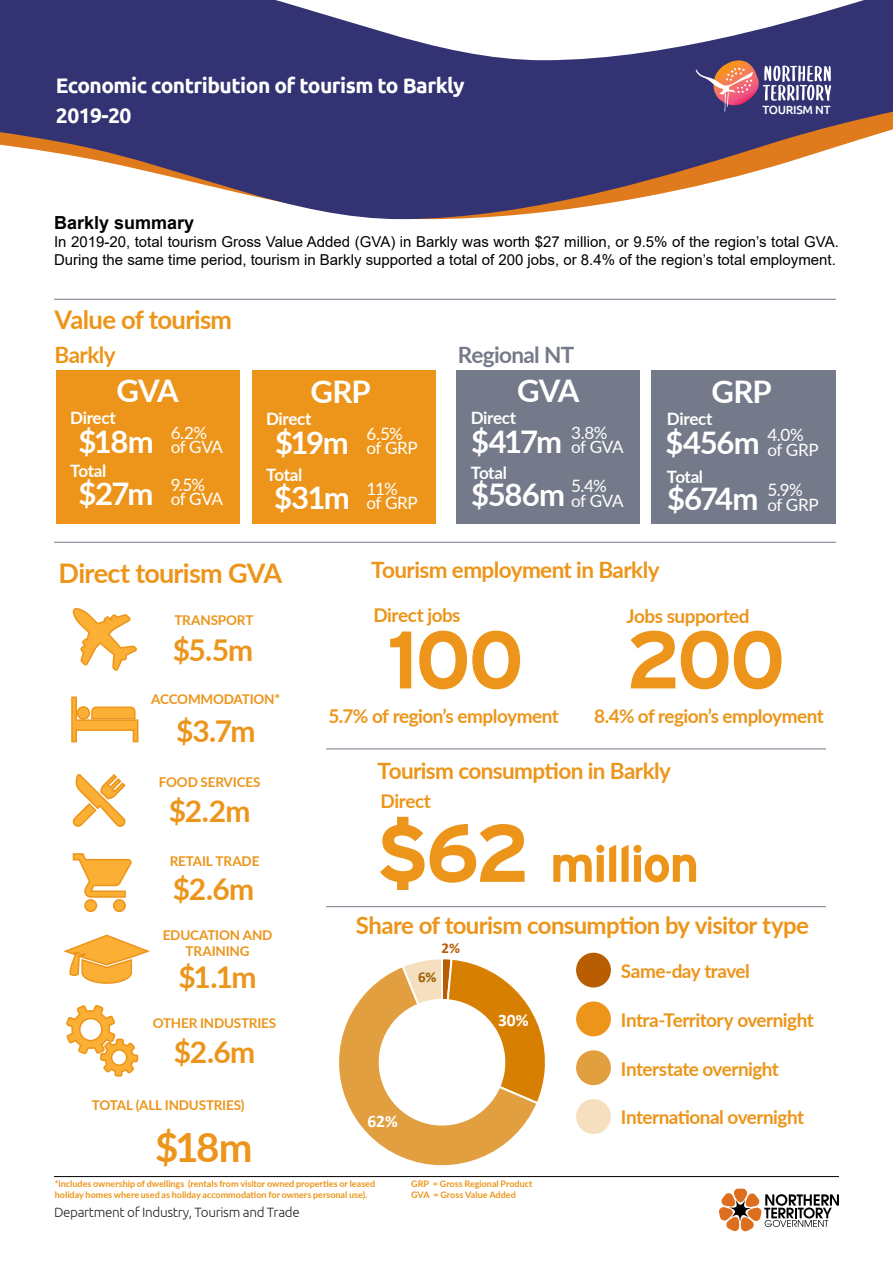
<style>
.page{position:relative;width:893px;height:1263px;background:#fff}
.page>*{position:absolute;margin:0;border:0;box-sizing:border-box;transform-origin:0 0}
.t1{font:700 81.3px "Interstate";letter-spacing:-.035em;color:#ec951a}
.t2{font:700 51px "Interstate";letter-spacing:-.04em;color:#ec951a}
.t3{font:700 40.35px "Lato";color:#ec951a}
.t4{font:700 31.05px/50.7px "Lato";letter-spacing:-.05em;color:#fff}
.t5{font:700 30px "Lato";letter-spacing:-.03em;color:#ec951a}
.t6{font:700 27px "Lato";letter-spacing:-.03em;color:#ec951a}
.t7{font:700 25.65px "Lato";letter-spacing:-.025em;color:#ec951a}
.t8{font:700 24px "Lato";letter-spacing:-.025em;color:#ec951a}
.t9{font:700 22.5px "Lato";letter-spacing:-.025em;color:#ec951a}
.t10{font:700 22.5px "Lato";letter-spacing:-.03em;color:#747a89}
.t11{font:700 21px/30px "Ubuntu";letter-spacing:-.025em;color:#fff}
.t12{font:700 18.9px "Lato";letter-spacing:-.025em;color:#ec951a}
.t13{font:700 18px "Arial";color:#000}
.t14{font:700 17.55px "Calibri";color:#fff}
.t15{font:17.1px/14.5px "Lato";letter-spacing:-.04em;color:#fff}
.t16{font:700 17.1px "Lato";letter-spacing:-.02em;color:#fff}
.t17{font:15px/18px "Arial";color:#000}
.t18{font:700 15px "Calibri";color:#b95d03}
.t19{font:700 15px "Calibri";color:#9b5d03}
.t20{font:700 13.5px/16.2px "Lato";letter-spacing:-.015em;color:#ec951a;text-align:center}
.t21{font:300 13.5px "Ubuntu";letter-spacing:-.025em;color:#292829}
.t22{font:500 11.85px "Ubuntu";letter-spacing:-.025em;color:#fff}
.t23{font:700 9px/10.5px "Lato";color:#ec951a}
.s1{font-size:81.3px}
</style>
<div class="page">
<svg style="left:0;top:60px;width:893px;height:159px;fill:#333374"></svg>
<svg style="left:0;top:0;width:893px;height:60px;fill:#333374"></svg>
<svg style="left:719px;top:1188px;width:120px;height:43px"></svg>
<hr style="left:54px;top:1176px;width:785px;height:1px;background:#000">
<svg style="left:696px;top:61px;width:135px;height:51px;background:#7f668a"></svg>
<div style="left:56px;top:370px;width:183px;height:153px;background:#ec951a"></div>
<div style="left:252px;top:370px;width:183px;height:153px;background:#ec951a"></div>
<hr style="left:54px;top:542px;width:782px;height:1px;background:#747a89">
<hr style="left:326px;top:748px;width:500px;height:1px;background:#747a89">
<svg style="left:64px;top:934px;width:86px;height:50px"></svg>
<svg style="left:73px;top:774px;width:53px;height:53px"></svg>
<svg style="left:71px;top:608px;width:68px;height:135px"></svg>
<div style="left:77px;top:707px;width:12px;height:12px;background:#fbaf34;border-radius:50%"></div>
<div style="left:77px;top:706px;width:13px;height:14px;border:2px solid #ec951a;border-radius:50%"></div>
<svg style="left:72px;top:853px;width:60px;height:60px"></svg>
<svg style="left:66px;top:1004px;width:73px;height:73px"></svg>
<hr style="left:54px;top:299px;width:782px;height:1px;background:#747a89">
<hr style="left:326px;top:906px;width:500px;height:1px;background:#747a89">
<div style="left:576px;top:953px;width:35px;height:34px;background:#b95d03;border-radius:50%"></div>
<div style="left:576px;top:1001px;width:35px;height:35px;background:#ec951a;border-radius:50%"></div>
<div style="left:576px;top:1050px;width:35px;height:35px;background:#e19f40;border-radius:50%"></div>
<div style="left:576px;top:1099px;width:35px;height:35px;background:#f5dfbf;border-radius:50%"></div>
<div style="left:457px;top:370px;width:183px;height:153px;background:#747a89"></div>
<div style="left:651px;top:370px;width:185px;height:153px;background:#747a89"></div>
<svg style="left:324px;top:968px;width:216px;height:210px"></svg>
<svg style="left:400px;top:959px;width:145px;height:147px"></svg>
<h3 class="t11" style="left:56px;top:70px;width:410px">Economic contribution of tourism to Barkly<br>2019-20</h3>
<p class="t22" style="left:763px;top:102px;width:70px">TOURISM NT</p>
<p class="t13" style="left:54px;top:210px;width:142px">Barkly summary</p>
<p class="t17" style="left:54px;top:233px;width:786px">In 2019-20, total tourism Gross Value Added (GVA) in Barkly was worth $27 million, or 9.5% of the region’s total GVA.<br>During the same time period, tourism in Barkly supported a total of 200 jobs, or 8.4% of the region’s total employment.</p>
<h3 class="t7" style="left:54px;top:301px;width:179px">Value of tourism</h3>
<h3 class="t9" style="left:55px;top:338px;width:63px">Barkly</h3>
<h3 class="t10" style="left:458px;top:338px;width:118px">Regional NT</h3>
<h3 class="t4" style="left:78px;top:364px;width:102px;line-height:51.3px;text-indent:38px">GVA $18m $27m</h3>
<p class="t16" style="left:70px;top:405px;width:47px">Direct</p>
<p class="t15" style="left:171px;top:425px;width:54px">6.2% of GVA</p>
<p class="t15" style="left:171px;top:476px;width:54px">9.5% of GVA</p>
<p class="t16" style="left:70px;top:458px;width:38px">Total</p>
<h3 class="t4" style="left:275px;top:365px;width:97px;text-indent:35px">GRP $19m</h3>
<h3 class="t4" style="left:274px;top:471px;width:77px">$31m</h3>
<p class="t16" style="left:266px;top:406px;width:47px">Direct</p>
<p class="t15" style="left:367px;top:425px;width:53px">6.5% of GRP</p>
<p class="t15" style="left:367px;top:480px;width:53px">11%<br>of GRP</p>
<p class="t16" style="left:266px;top:462px;width:38px">Total</p>
<h3 class="t4" style="left:471px;top:364px;width:110px;text-indent:46px">GVA $417m</h3>
<h3 class="t4" style="left:471px;top:468px;width:95px">$586m</h3>
<p class="t16" style="left:471px;top:405px;width:47px">Direct</p>
<p class="t15" style="left:571px;top:425px;width:54px">3.8% of GVA</p>
<p class="t15" style="left:571px;top:478px;width:54px">5.4% of GVA</p>
<p class="t16" style="left:471px;top:460px;width:38px">Total</p>
<h3 class="t4" style="left:486px;top:467px;width:76px">762m</h3>
<p class="t15" style="left:570px;top:476px;width:33px">11%</p>
<h3 class="t4" style="left:666px;top:365px;width:108px;text-indent:46px">GRP $456m</h3>
<h3 class="t4" style="left:667px;top:472px;width:93px">$674m</h3>
<p class="t16" style="left:667px;top:406px;width:47px">Direct</p>
<p class="t15" style="left:767px;top:427px;width:53px">4.0% of GRP</p>
<p class="t15" style="left:767px;top:482px;width:53px">5.9% of GRP</p>
<p class="t16" style="left:667px;top:464px;width:38px">Total</p>
<h3 class="t4" style="left:682px;top:471px;width:54px">849</h3>
<p class="t15" style="left:766px;top:480px;width:34px">10%</p>
<h3 class="t6" style="left:59px;top:553px;width:225px">Direct tourism GVA</h3>
<p class="t20" style="left:174px;top:612px;width:81px">TRANSPORT</p>
<h3 class="t5" style="left:173px;top:628px;width:82px">$5.5m</h3>
<p class="t20" style="left:151px;top:690px;width:130px">ACCOMMODATION*</p>
<h3 class="t5" style="left:176px;top:709px;width:81px">$3.7m</h3>
<p class="t20" style="left:159px;top:773px;width:103px">FOOD SERVICES</p>
<h3 class="t5" style="left:169px;top:789px;width:83px">$2.2m</h3>
<p class="t20" style="left:170px;top:852px;width:91px">RETAIL TRADE</p>
<h3 class="t5" style="left:173px;top:867px;width:83px">$2.6m</h3>
<p class="t20" style="left:163px;top:926px;width:111px">EDUCATION AND<br>TRAINING</p>
<h3 class="t5" style="left:179px;top:955px;width:80px">$1.1m</h3>
<p class="t20" style="left:153px;top:1014px;width:125px">OTHER INDUSTRIES</p>
<h3 class="t5" style="left:174px;top:1030px;width:83px">$2.6m</h3>
<p class="t20" style="left:92px;top:1096px;width:154px">TOTAL (ALL INDUSTRIES)</p>
<h3 class="t3" style="left:155px;top:1117px;width:99px">$18m</h3>
<h3 class="t9" style="left:371px;top:553px;width:290px">Tourism employment in Barkly</h3>
<p class="t12" style="left:373px;top:601px;width:89px">Direct jobs</p>
<h1 class="t1" style="left:387px;top:614px;width:139px">100</h1>
<p class="t12" style="left:328px;top:702px;width:232px">5.7% of region’s employment</p>
<p class="t12" style="left:626px;top:603px;width:125px">Jobs supported</p>
<h1 class="t1" style="left:626px;top:614px;width:161px">200</h1>
<p class="t12" style="left:594px;top:702px;width:231px">8.4% of region’s employment</p>
<h3 class="t9" style="left:378px;top:754px;width:295px">Tourism consumption in Barkly</h3>
<h2 class="t2" style="left:376px;top:835px;width:325px"><span class="s1">$62</span> million</h2>
<p class="t12" style="left:381px;top:788px;width:52px">Direct</p>
<h3 class="t8" style="left:356px;top:908px;width:454px">Share of tourism consumption by visitor type</h3>
<p class="t18" style="left:442px;top:938px;width:20px">2%</p>
<p class="t19" style="left:418px;top:967px;width:20px">6%</p>
<p class="t14" style="left:367px;top:1108px;width:32px">62%</p>
<p class="t14" style="left:498px;top:1007px;width:32px">30%</p>
<p class="t12" style="left:621px;top:957px;width:131px">Same-day travel</p>
<p class="t12" style="left:621px;top:1006px;width:194px">Intra-Territory overnight</p>
<p class="t12" style="left:621px;top:1055px;width:160px">Interstate overnight</p>
<p class="t12" style="left:621px;top:1103px;width:185px">International overnight</p>
<p class="t23" style="left:55px;top:1178px;width:322px">*includes ownership of dwellings (rentals from visitor owned properties or leased holiday homes where used as holiday accommodation for owners personal use).</p>
<p class="t21" style="left:54px;top:1204px;width:247px">Department of Industry, Tourism and Trade</p>
<p class="t23" style="left:411px;top:1178px;width:123px">GRP = Gross Regional Product<br>GVA = Gross Value Added</p>
</div>
